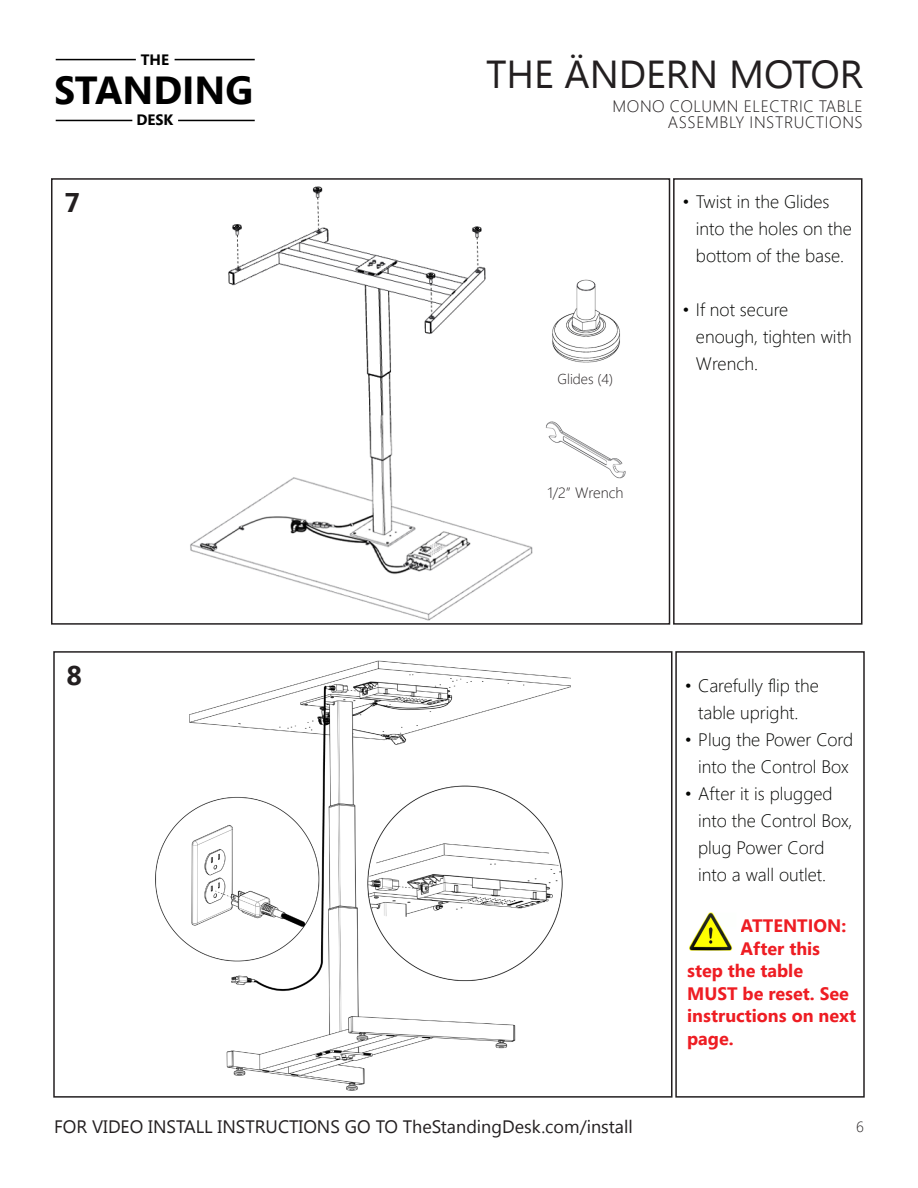
<style>
.page{position:relative;width:918px;height:1188px;background:#fff}
.page>*{position:absolute;margin:0;border:0;box-sizing:border-box;transform-origin:0 0}
.t1{font:700 39.15px "Segoe UI";color:#000}
.t2{font:39px "Segoe UI";color:#231f20}
.t3{font:700 27px "Segoe UI";color:#231f20}
.t4{font:300 18px/27px "Segoe UI";color:#040503}
.t5{font:700 18px "Segoe UI";color:#ee1d23}
.t6{font:18px "Segoe UI";color:#231f20}
.t7{font:300 16.5px/16.5px "Segoe UI";letter-spacing:.035em;color:#231f20;text-align:right}
.t8{font:300 15px "Segoe UI";color:#231f20}
.t9{font:700 15px "Segoe UI";color:#000}
.t10{font:300 14.25px "Segoe UI";color:#231f20}
</style>
<div class="page">
<img style="left:60px;top:60px;width:192px;height:1px">
<hr style="left:56px;top:59px;width:80px;height:1px;background:#000">
<hr style="left:175px;top:59px;width:80px;height:1px;background:#000">
<hr style="left:56px;top:120px;width:76px;height:1px;background:#000">
<hr style="left:178px;top:120px;width:77px;height:1px;background:#000">
<img style="left:190px;top:186px;width:343px;height:435px">
<div style="left:51px;top:178px;width:619px;height:447px;border:2px solid #231f20"></div>
<div style="left:673px;top:178px;width:189px;height:447px;border:2px solid #231f20"></div>
<img style="left:155px;top:660px;width:416px;height:431px">
<div style="left:53px;top:651px;width:620px;height:447px;border:2px solid #231f20"></div>
<div style="left:675px;top:651px;width:190px;height:447px;border:2px solid #231f20"></div>
<img style="left:689px;top:912px;width:44px;height:39px">
<img style="left:546px;top:421px;width:79px;height:58px">
<img style="left:552px;top:279px;width:68px;height:84px">
<p class="t9" style="left:141px;top:49px;width:30px">THE</p>
<h1 class="t1" style="left:54px;top:62px;width:201px">STANDING</h1>
<p class="t9" style="left:136px;top:109px;width:38px">DESK</p>
<h2 class="t2" style="left:486px;top:47px;width:379px">THE ÄNDERN MOTOR</h2>
<p class="t7" style="left:613px;top:97px;width:252px">MONO COLUMN ELECTRIC TABLE<br>ASSEMBLY INSTRUCTIONS</p>
<p class="t3" style="left:64px;top:183px;width:17px">7</p>
<p class="t4" style="left:696px;top:188px;width:157px;text-indent:-14px">• Twist in the Glides into the holes on the bottom of the base.</p>
<p class="t3" style="left:67px;top:656px;width:17px">8</p>
<p class="t10" style="left:558px;top:368px;width:57px">Glides (4)</p>
<p class="t8" style="left:547px;top:481px;width:78px">1/2” Wrench</p>
<p class="t4" style="left:696px;top:296px;width:157px;text-indent:-14px">• If not secure enough, tighten with<br>Wrench.</p>
<p class="t4" style="left:685px;top:671px;width:136px;text-align:center">• Carefully flip the table upright.</p>
<p class="t4" style="left:685px;top:725px;width:170px;text-align:center">• Plug the Power Cord into the Control Box</p>
<p class="t4" style="left:698px;top:779px;width:156px;text-indent:-14px">• After it is plugged into the Control Box, plug Power Cord into a wall outlet.</p>
<p class="t5" style="left:741px;top:913px;width:107px">ATTENTION:</p>
<p class="t5" style="left:741px;top:936px;width:81px">After this</p>
<p class="t5" style="left:687px;top:958px;width:117px">step the table</p>
<p class="t5" style="left:687px;top:981px;width:163px">MUST be reset. See</p>
<p class="t5" style="left:687px;top:1003px;width:170px">instructions on next</p>
<p class="t5" style="left:687px;top:1026px;width:48px">page.</p>
<p class="t6" style="left:54px;top:1114px;width:580px">FOR VIDEO INSTALL INSTRUCTIONS GO TO TheStandingDesk.com/install</p>
<p class="t8" style="left:856px;top:1114px;width:9px">6</p>
</div>
